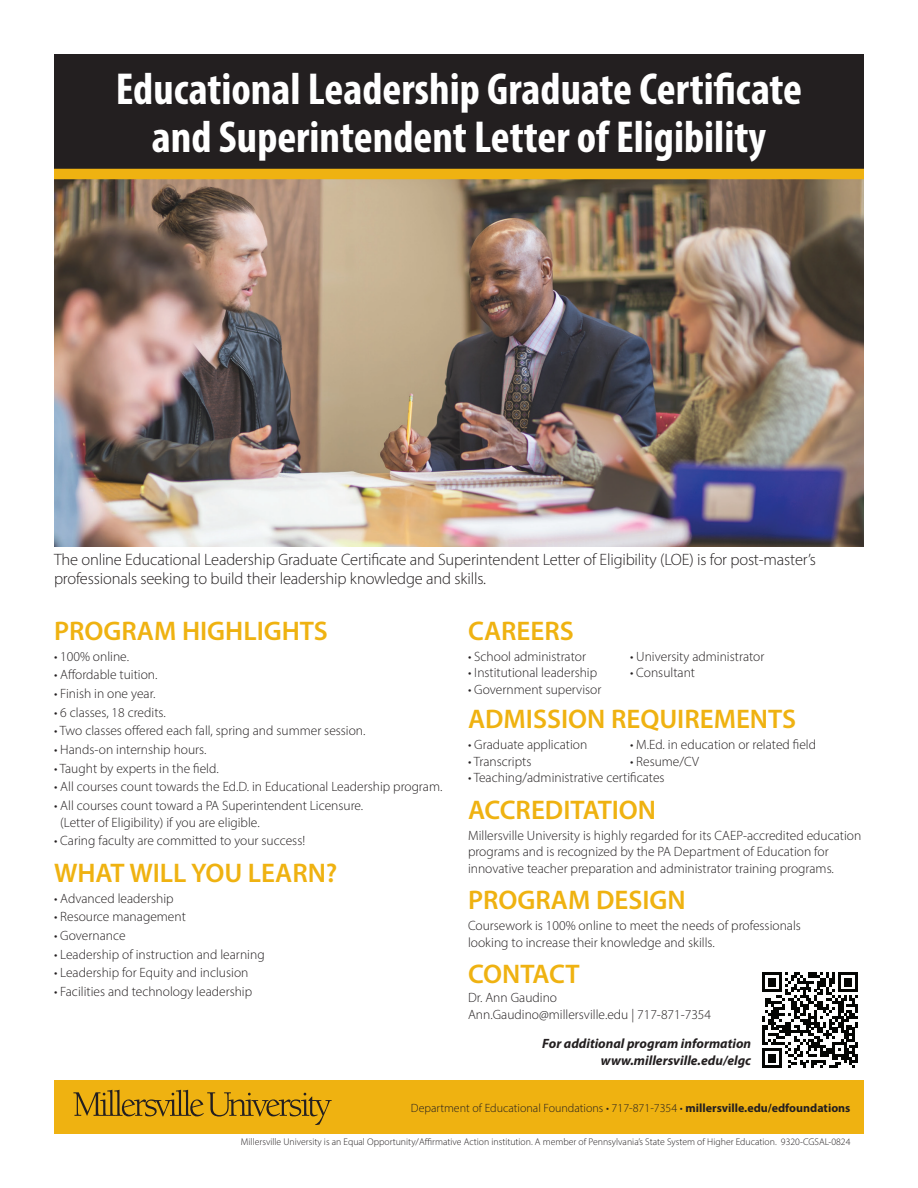
<style>
.page{position:relative;width:918px;height:1188px;background:#fff}
.page>*{position:absolute;margin:0;border:0;box-sizing:border-box;transform-origin:0 0}
.t1{font:700 condensed 45px/48px "Myriad Pro";color:#fff;text-align:center}
.t2{font:600 27px "Myriad Pro";color:#efb211}
.t3{font:300 16.5px/19.5px "Myriad Pro";letter-spacing:-.01em;color:#231f20}
.t4{font:300 13.5px/16.5px "Myriad Pro";color:#231f20}
.t5{font:italic 700 13.5px/16.5px "Myriad Pro";color:#231f20;text-align:right}
.t6{font:300 12px "Myriad Pro";color:#231f20}
.t7{font:300 9.75px "Myriad Pro";color:#231f20}
.s1{font-weight:700}
</style>
<div class="page">
<img style="left:54px;top:179px;width:810px;height:367px">
<div style="left:54px;top:54px;width:810px;height:115px;background:#231f20"></div>
<div style="left:54px;top:1081px;width:810px;height:53px;background:#efb211"></div>
<div style="left:54px;top:169px;width:810px;height:10px;background:#efb211"></div>
<svg style="left:73px;top:1090px;width:259px;height:35px"></svg>
<svg style="left:762px;top:972px;width:96px;height:96px"></svg>
<h1 class="t1" style="left:116px;top:64px;width:688px">Educational Leadership Graduate Certificate and Superintendent Letter of Eligibility</h1>
<p class="t3" style="left:54px;top:549px;width:764px">The online Educational Leadership Graduate Certificate and Superintendent Letter of Eligibility (LOE) is for post-master’s professionals seeking to build their leadership knowledge and skills.</p>
<h2 class="t2" style="left:54px;top:614px;width:275px">PROGRAM HIGHLIGHTS</h2>
<p class="t4" style="left:54px;top:648px;width:77px">• 100% online.</p>
<p class="t4" style="left:54px;top:667px;width:105px">• Affordable tuition.</p>
<p class="t4" style="left:54px;top:685px;width:103px">• Finish in one year.</p>
<p class="t4" style="left:54px;top:704px;width:113px">• 6 classes, 18 credits.</p>
<p class="t4" style="left:54px;top:723px;width:313px">• Two classes offered each fall, spring and summer session.</p>
<p class="t4" style="left:54px;top:741px;width:154px">• Hands-on internship hours.</p>
<p class="t4" style="left:54px;top:760px;width:166px">• Taught by experts in the field.</p>
<p class="t4" style="left:54px;top:778px;width:390px">• All courses count towards the Ed.D. in Educational Leadership program.</p>
<p class="t4" style="left:60px;top:797px;width:305px;text-indent:-6px">• All courses count toward a PA Superintendent Licensure. (Letter of Eligibility) if you are eligible.</p>
<p class="t4" style="left:54px;top:832px;width:253px">• Caring faculty are committed to your success!</p>
<h2 class="t2" style="left:54px;top:856px;width:285px">WHAT WILL YOU LEARN?</h2>
<p class="t4" style="left:54px;top:890px;width:121px">• Advanced leadership</p>
<p class="t4" style="left:54px;top:909px;width:133px">• Resource management</p>
<p class="t4" style="left:54px;top:927px;width:73px">• Governance</p>
<p class="t4" style="left:54px;top:946px;width:212px">• Leadership of instruction and learning</p>
<p class="t4" style="left:54px;top:964px;width:196px">• Leadership for Equity and inclusion</p>
<p class="t4" style="left:54px;top:983px;width:200px">• Facilities and technology leadership</p>
<h2 class="t2" style="left:468px;top:614px;width:107px">CAREERS</h2>
<p class="t4" style="left:468px;top:648px;width:120px">• School administrator</p>
<p class="t4" style="left:630px;top:648px;width:136px">• University administrator</p>
<p class="t4" style="left:468px;top:664px;width:131px">• Institutional leadership</p>
<p class="t4" style="left:630px;top:664px;width:67px">• Consultant</p>
<p class="t4" style="left:468px;top:681px;width:135px">• Government supervisor</p>
<h2 class="t2" style="left:468px;top:702px;width:330px">ADMISSION REQUIREMENTS</h2>
<p class="t4" style="left:468px;top:736px;width:121px">• Graduate application</p>
<p class="t4" style="left:630px;top:736px;width:188px">• M.Ed. in education or related field</p>
<p class="t4" style="left:468px;top:753px;width:65px">• Transcripts</p>
<p class="t4" style="left:630px;top:753px;width:71px">• Resume/CV</p>
<p class="t4" style="left:468px;top:769px;width:198px">• Teaching/administrative certificates</p>
<h2 class="t2" style="left:468px;top:793px;width:190px">ACCREDITATION</h2>
<p class="t4" style="left:468px;top:827px;width:395px">Millersville University is highly regarded for its CAEP-accredited education programs and is recognized by the PA Department of Education for innovative teacher preparation and administrator training programs.</p>
<h2 class="t2" style="left:468px;top:883px;width:219px">PROGRAM DESIGN</h2>
<p class="t4" style="left:468px;top:917px;width:334px">Coursework is 100% online to meet the needs of professionals looking to increase their knowledge and skills.</p>
<h2 class="t2" style="left:468px;top:957px;width:113px">CONTACT</h2>
<p class="t4" style="left:468px;top:989px;width:245px">Dr. Ann Gaudino<br>Ann.Gaudino@millersville.edu | 717-871-7354</p>
<p class="t5" style="left:542px;top:1035px;width:210px">For additional program information www.millersville.edu/elgc</p>
<p class="t6" style="left:411px;top:1101px;width:441px">Department of Educational Foundations • 717-871-7354 • <span class="s1">millersville.edu/edfoundations</span></p>
<p class="t7" style="left:241px;top:1135px;width:611px">Millersville University is an Equal Opportunity/Affirmative Action institution. A member of Pennsylvania’s State System of Higher Education. 9320-CGSAL-0824</p>
</div>
